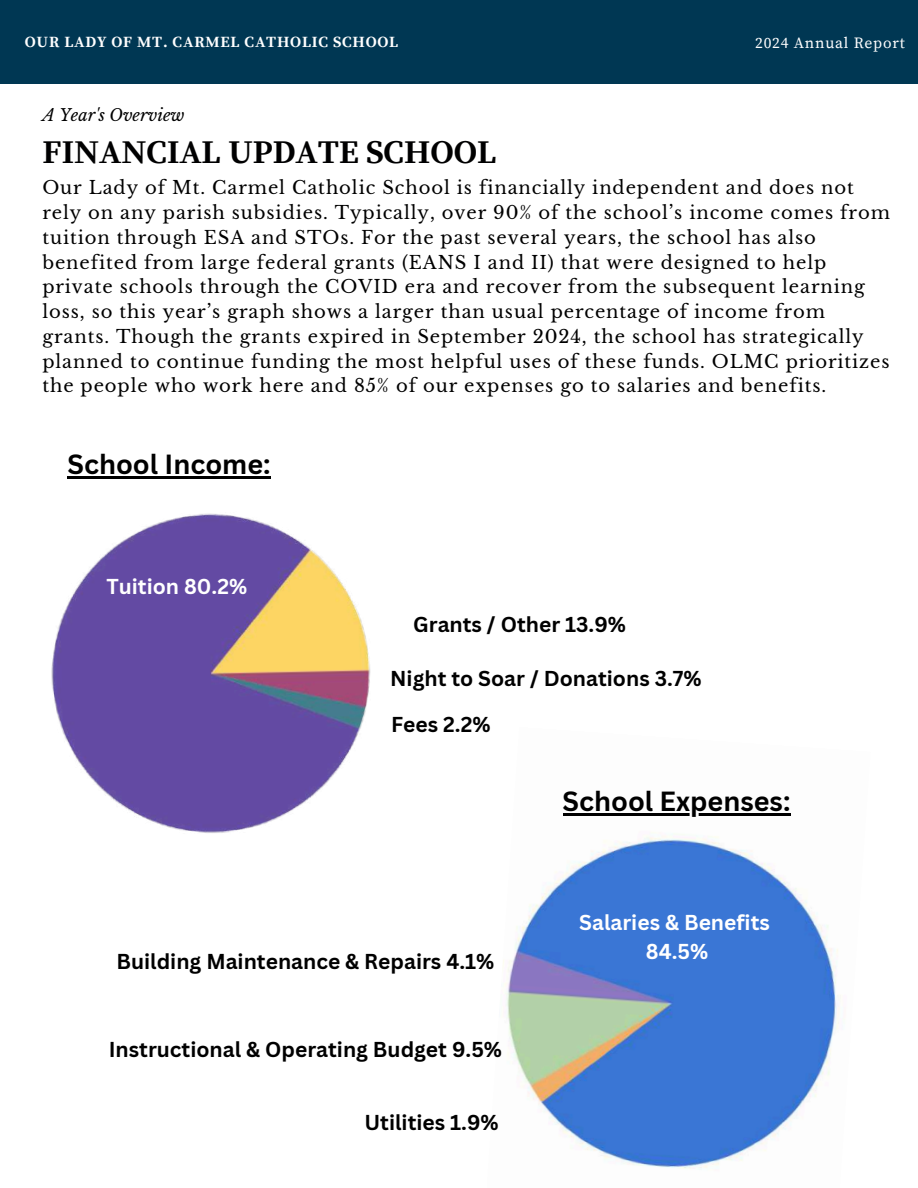
<style>
.page{position:relative;width:918px;height:1188px;background:#fff}
.page>*{position:absolute;margin:0;border:0;box-sizing:border-box;transform-origin:0 0}
.t1{font:700 33px "Source Serif Pro";color:#000001}
.t2{font:700 27px "Canva Sans";color:#000}
.t3{font:700 21px "Canva Sans";color:#000}
.t4{font:700 21px/29.2px "Canva Sans";color:#fff;text-align:center}
.t5{font:18px/24.8px "Libre Baskerville";letter-spacing:.05em;color:#000}
.t6{font:italic 16.5px "Libre Baskerville";color:#000001}
.t7{font:700 15.6px "Source Serif Pro";letter-spacing:.05em;color:#fff}
.t8{font:15.6px "Source Serif Pro";letter-spacing:.05em;color:#fff}
</style>
<div class="page">
<div style="left:0;top:0;width:918px;height:84px;background:#003753"></div>
<img style="left:503px;top:813px;width:338px;height:357px">
<hr style="left:563px;top:813px;width:227px;height:3px;background:#000">
<img style="left:51px;top:476px;width:320px;height:357px">
<hr style="left:68px;top:476px;width:203px;height:2px;background:#000">
<p class="t7" style="left:25px;top:33px;width:375px">OUR LADY OF MT. CARMEL CATHOLIC SCHOOL</p>
<p class="t8" style="left:755px;top:34px;width:151px">2024 Annual Report</p>
<p class="t6" style="left:42px;top:104px;width:144px">A Year's Overview</p>
<h1 class="t1" style="left:42px;top:132px;width:455px">FINANCIAL UPDATE SCHOOL</h1>
<p class="t5" style="left:42px;top:176px;width:849px">Our Lady of Mt. Carmel Catholic School is financially independent and does not rely on any parish subsidies. Typically, over 90% of the school’s income comes from tuition through ESA and STOs. For the past several years, the school has also benefited from large federal grants (EANS I and II) that were designed to help private schools through the COVID era and recover from the subsequent learning loss, so this year’s graph shows a larger than usual percentage of income from grants. Though the grants expired in September 2024, the school has strategically planned to continue funding the most helpful uses of these funds. OLMC prioritizes the people who work here and 85% of our expenses go to salaries and benefits.</p>
<h2 class="t2" style="left:68px;top:445px;width:205px">School Income:</h2>
<p class="t4" style="left:106px;top:571px;width:142px">Tuition 80.2%</p>
<p class="t3" style="left:413px;top:609px;width:214px">Grants / Other 13.9%</p>
<p class="t3" style="left:390px;top:664px;width:313px">Night to Soar / Donations 3.7%</p>
<p class="t3" style="left:391px;top:710px;width:101px">Fees 2.2%</p>
<h2 class="t2" style="left:563px;top:782px;width:229px">School Expenses:</h2>
<p class="t3" style="left:116px;top:946px;width:379px">Building Maintenance &amp; Repairs 4.1%</p>
<p class="t3" style="left:109px;top:1034px;width:395px">Instructional &amp; Operating Budget 9.5%</p>
<p class="t3" style="left:364px;top:1107px;width:136px">Utilities 1.9%</p>
<p class="t4" style="left:544px;top:907px;width:260px">Salaries &amp; Benefits 84.5%</p>
<p class="t4" style="left:579px;top:907px;width:192px">Salaries &amp; Benefits<br>84.5%</p>
</div>
